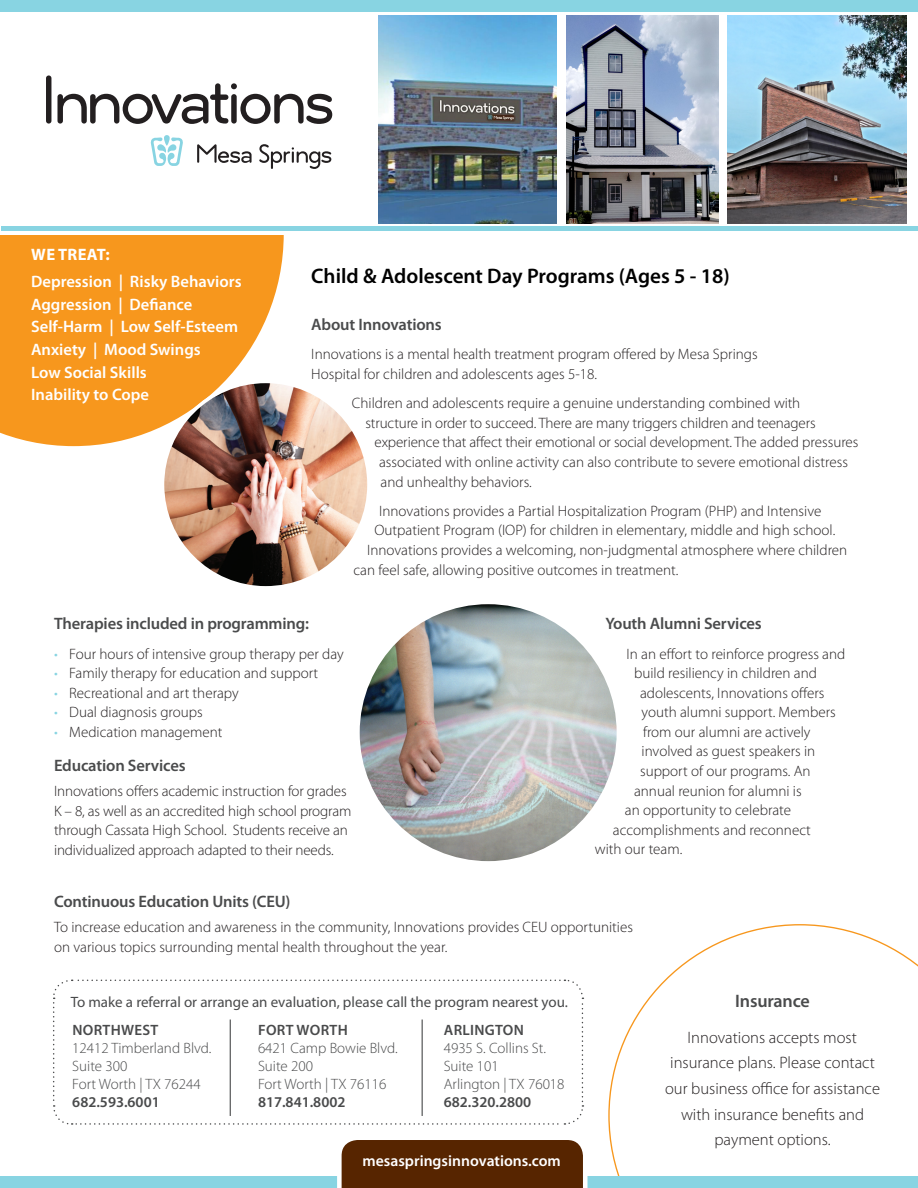
<style>
.page{position:relative;width:918px;height:1188px;background:#fff}
.page>*{position:absolute;margin:0;border:0;box-sizing:border-box;transform-origin:0 0}
.t1{font:600 21.15px "Myriad Pro";color:#000}
.t2{font:600 18px "Myriad Pro";letter-spacing:-.01em;color:#4a4b4c}
.t3{font:600 16.5px/22.6px "Myriad Pro";color:#fff}
.t4{font:300 16.5px/25.7px "Myriad Pro";color:#231f20;text-align:center}
.t5{font:600 16.5px "Myriad Pro";letter-spacing:-.01em;color:#4a4b4c}
.t6{font:600 15.6px "Myriad Pro";color:#fff}
.t7{font:300 15px/19.6px "Myriad Pro";color:#231f20}
.t8{font:300 15px "Myriad Pro";color:#494a4b}
.t9{font:15px "Myriad Pro";color:#494a4b}
.t10{font:600 15px "Myriad Pro";letter-spacing:.01em;color:#494a4b}
.t11{font:300 13.5px/16.5px "Myriad Pro";color:#231f20}
.t12{font:600 13.5px "Myriad Pro";letter-spacing:.02em;color:#3e3e3f}
.s1{font-weight:700}
.s2{color:#88d4e2}
.s3{font-family:"Myriad";font-weight:700;color:#3e3e3f}
</style>
<div class="page">
<div style="left:2px;top:226px;width:916px;height:5px;background:#88d4e2"></div>
<div style="left:46px;top:75px;width:5px;height:49px;background:#231f20;border-radius:3px"></div>
<svg style="left:57px;top:83px;width:276px;height:41px"></svg>
<svg style="left:151px;top:135px;width:32px;height:31px"></svg>
<svg style="left:197px;top:144px;width:55px;height:19px"></svg>
<svg style="left:259px;top:144px;width:72px;height:25px"></svg>
<div style="left:0;top:0;width:918px;height:12px;background:#88d4e2"></div>
<img style="left:728px;top:16px;width:178px;height:208px">
<img style="left:567px;top:16px;width:151px;height:208px">
<img style="left:379px;top:16px;width:178px;height:208px">
<svg style="left:0;top:237px;width:284px;height:210px;background:#f79f2f"></svg>
<img style="left:163px;top:381px;width:206px;height:207px;border-radius:103px">
<svg style="left:608px;top:924px;width:310px;height:253px"></svg>
<div style="left:0;top:1177px;width:918px;height:11px;background:#88d4e2"></div>
<div style="left:335px;top:1140px;width:255px;height:48px;background:#572500"></div>
<img style="left:360px;top:604px;width:257px;height:257px;border-radius:128px">
<svg style="left:53px;top:979px;width:531px;height:146px"></svg>
<hr style="left:230px;top:1020px;width:1px;height:96px;background:#494a4b">
<hr style="left:422px;top:1020px;width:1px;height:96px;background:#494a4b">
<p class="t3" style="left:31px;top:241px;width:212px;line-height:26.8px"><span class="s1">WE TREAT:<br></span>Depression | Risky Behaviors</p>
<p class="t3" style="left:31px;top:292px;width:208px">Aggression | Defiance<br>Self-Harm | Low Self-Esteem<br>Anxiety | Mood Swings<br>Low Social Skills<br>Inability to Cope</p>
<p class="t1" style="left:311px;top:262px;width:420px">Child &amp; Adolescent Day Programs (Ages 5 - 18)</p>
<p class="t5" style="left:311px;top:314px;width:132px">About Innovations</p>
<p class="t7" style="left:311px;top:344px;width:448px">Innovations is a mental health treatment program offered by Mesa Springs<br>Hospital for children and adolescents ages 5-18.</p>
<p class="t7" style="left:352px;top:393px;width:450px">Children and adolescents require a genuine understanding combined with</p>
<p class="t7" style="left:365px;top:413px;width:452px">structure in order to succeed. There are many triggers children and teenagers</p>
<p class="t7" style="left:375px;top:432px;width:486px">experience that affect their emotional or social development. The added pressures</p>
<p class="t7" style="left:379px;top:452px;width:471px">associated with online activity can also contribute to severe emotional distress</p>
<p class="t7" style="left:381px;top:472px;width:153px">and unhealthy behaviors.</p>
<p class="t7" style="left:379px;top:501px;width:444px">Innovations provides a Partial Hospitalization Program (PHP) and Intensive</p>
<p class="t7" style="left:375px;top:521px;width:462px">Outpatient Program (IOP) for children in elementary, middle and high school.</p>
<p class="t7" style="left:367px;top:540px;width:482px">Innovations provides a welcoming, non-judgmental atmosphere where children</p>
<p class="t7" style="left:353px;top:560px;width:326px">can feel safe, allowing positive outcomes in treatment.</p>
<p class="t5" style="left:54px;top:613px;width:256px">Therapies included in programming:</p>
<p class="t7" style="left:54px;top:644px;width:291px"><span class="s2">•</span> Four hours of intensive group therapy per day</p>
<p class="t7" style="left:54px;top:663px;width:266px"><span class="s2">•</span> Family therapy for education and support</p>
<p class="t7" style="left:54px;top:683px;width:186px"><span class="s2">•</span> Recreational and art therapy</p>
<p class="t7" style="left:54px;top:702px;width:150px"><span class="s2">•</span> Dual diagnosis groups</p>
<p class="t7" style="left:54px;top:722px;width:170px"><span class="s2">•</span> Medication management</p>
<p class="t5" style="left:54px;top:755px;width:133px">Education Services</p>
<p class="t7" style="left:54px;top:781px;width:299px">Innovations offers academic instruction for grades K – 8, as well as an accredited high school program through Cassata High School. Students receive an individualized approach adapted to their needs.</p>
<p class="t5" style="left:605px;top:613px;width:158px">Youth Alumni Services</p>
<p class="t7" style="left:627px;top:644px;width:220px">In an effort to reinforce progress and</p>
<p class="t7" style="left:634px;top:663px;width:185px">build resiliency in children and</p>
<p class="t7" style="left:640px;top:683px;width:186px">adolescents, Innovations offers</p>
<p class="t7" style="left:642px;top:702px;width:196px">youth alumni support. Members</p>
<p class="t7" style="left:643px;top:722px;width:169px">from our alumni are actively</p>
<p class="t7" style="left:642px;top:741px;width:175px">involved as guest speakers in</p>
<p class="t7" style="left:640px;top:761px;width:172px">support of our programs. An</p>
<p class="t7" style="left:634px;top:781px;width:169px">annual reunion for alumni is</p>
<p class="t7" style="left:625px;top:800px;width:168px">an opportunity to celebrate</p>
<p class="t7" style="left:613px;top:820px;width:199px">accomplishments and reconnect</p>
<p class="t7" style="left:595px;top:839px;width:89px">with our team.</p>
<p class="t5" style="left:54px;top:891px;width:238px">Continuous Education Units (CEU)</p>
<p class="t7" style="left:54px;top:917px;width:580px">To increase education and awareness in the community, Innovations provides CEU opportunities on various topics surrounding mental health throughout the year.</p>
<p class="t9" style="left:71px;top:992px;width:499px">To make a referral or arrange an evaluation, please call the program nearest you.</p>
<p class="t10" style="left:72px;top:1020px;width:88px">NORTHWEST</p>
<p class="t8" style="left:72px;top:1039px;width:141px">12412 Timberland Blvd.</p>
<p class="t8" style="left:72px;top:1057px;width:57px">Suite 300</p>
<p class="t8" style="left:72px;top:1075px;width:130px">Fort Worth | TX 76244</p>
<p class="t10" style="left:72px;top:1092px;width:89px">682.593.6001</p>
<p class="t10" style="left:258px;top:1020px;width:91px">FORT WORTH</p>
<p class="t8" style="left:258px;top:1039px;width:141px">6421 Camp Bowie Blvd.</p>
<p class="t8" style="left:258px;top:1057px;width:57px">Suite 200</p>
<p class="t8" style="left:258px;top:1075px;width:130px">Fort Worth | TX 76116</p>
<p class="t10" style="left:258px;top:1092px;width:89px">817.841.8002</p>
<p class="t10" style="left:444px;top:1020px;width:82px">ARLINGTON</p>
<p class="t8" style="left:444px;top:1039px;width:104px">4935 S. Collins St.</p>
<p class="t8" style="left:444px;top:1057px;width:57px">Suite 101</p>
<p class="t8" style="left:444px;top:1075px;width:122px">Arlington | TX 76018</p>
<p class="t10" style="left:444px;top:1092px;width:89px">682.320.2800</p>
<p class="t12" style="left:100px;top:1032px;width:79px">NORTHWEST</p>
<p class="t11" style="left:100px;top:1082px;width:118px">Fort Worth | TX 76244<br><span class="s3">682.593.6001</span></p>
<p class="t6" style="left:363px;top:1151px;width:200px">mesaspringsinnovations.com</p>
<p class="t2" style="left:735px;top:990px;width:76px">Insurance</p>
<p class="t4" style="left:665px;top:1024px;width:216px">Innovations accepts most insurance plans. Please contact our business office for assistance with insurance benefits and payment options.</p>
</div>
